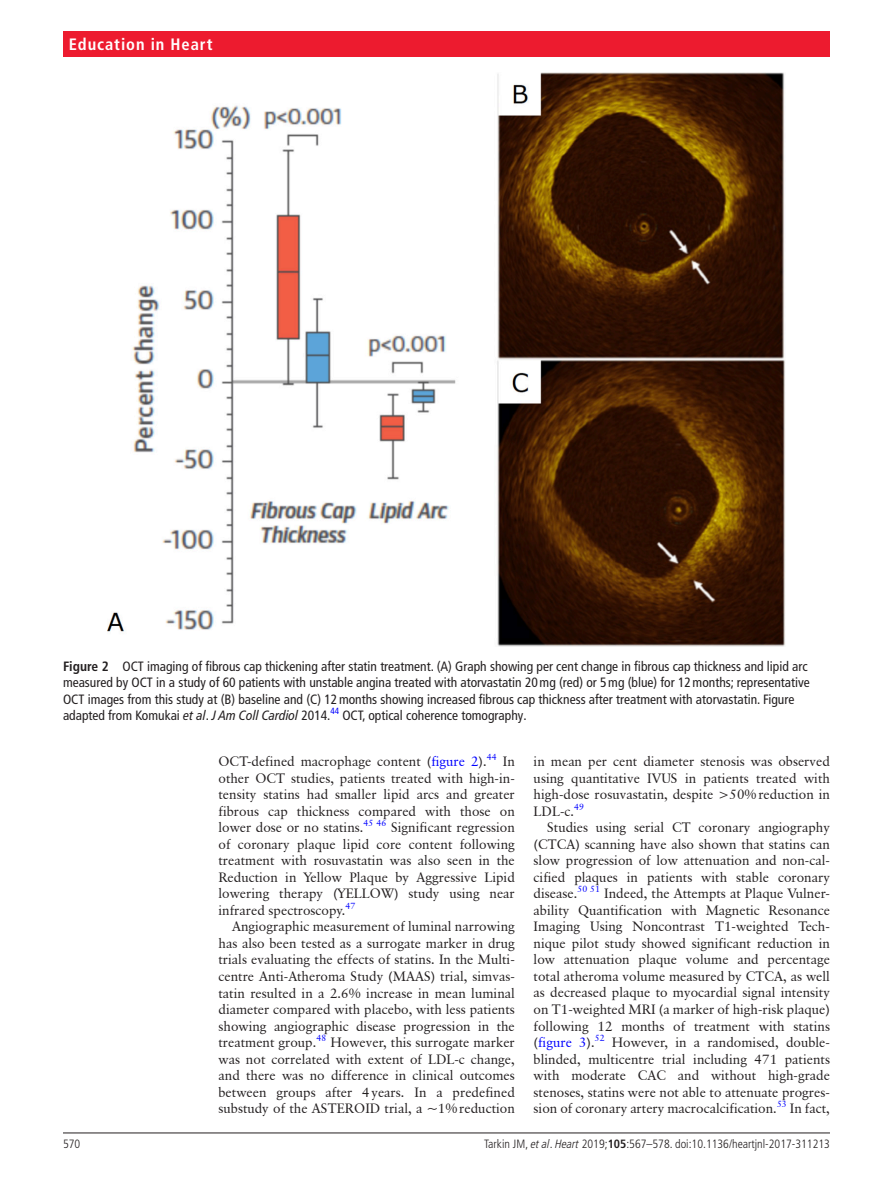
<style>
.page{position:relative;width:893px;height:1191px;background:#fff}
.page>*{position:absolute;margin:0;border:0;box-sizing:border-box;transform-origin:0 0}
.t1{font:700 condensed 16.5px "Frutiger LT Pro";letter-spacing:.055em;color:#fff}
.t2{font:13.5px/16.5px "Classical Garamond BT";color:#231f20;text-align:justify}
.t3{font:condensed 13.5px/16.5px "Frutiger LT Pro";color:#231f20}
.t4{font:300 condensed 12px "Frutiger LT Pro";color:#231f20}
.s1{font-weight:700}
.s2{font-style:italic}
.s3{color:#00f}
</style>
<div class="page">
<hr style="left:63px;top:1132px;width:767px;height:1px;background:#231f20">
<div style="left:63px;top:31px;width:767px;height:25px;background:#ed1b2f"></div>
<img style="left:108px;top:72px;width:677px;height:574px">
<p class="t1" style="left:69px;top:34px;width:145px">Education in Heart</p>
<p class="t3" style="left:63px;top:658px;width:748px"><span class="s1">Figure 2</span> OCT imaging of fibrous cap thickening after statin treatment. (A) Graph showing per cent change in fibrous cap thickness and lipid arc measured by OCT in a study of 60 patients with unstable angina treated with atorvastatin 20mg (red) or 5mg (blue) for 12months; representative OCT images from this study at (B) baseline and (C) 12months showing increased fibrous cap thickness after treatment with atorvastatin. Figure adapted from Komukai <span class="s2">et al</span>. <span class="s2">J Am Coll Cardiol</span> 2014.<sup>44</sup> OCT, optical coherence tomography.</p>
<p class="t2" style="left:219px;top:753px;width:298px">OCT-defined macrophage content (<span class="s3">figure 2</span>).<sup>44</sup> In other OCT studies, patients treated with high-in&shy;tensity statins had smaller lipid arcs and greater fibrous cap thickness compared with those on lower dose or no statins.<sup>45</sup> <sup>46</sup> Significant regression of coronary plaque lipid core content following treatment with rosuvastatin was also seen in the Reduction in Yellow Plaque by Aggressive Lipid lowering therapy (YELLOW) study using near infrared spectroscopy.<sup>47</sup></p>
<p class="t2" style="left:219px;top:918px;width:298px;text-indent:14px">Angiographic measurement of luminal narrowing has also been tested as a surrogate marker in drug trials evaluating the effects of statins. In the Multi&shy;centre Anti-Atheroma Study (MAAS) trial, simvas&shy;tatin resulted in a 2.6% increase in mean luminal diameter compared with placebo, with less patients showing angiographic disease progression in the treatment group.<sup>48</sup> However, this surrogate marker was not correlated with extent of LDL-c change, and there was no difference in clinical outcomes between groups after 4years. In a predefined substudy of the ASTEROID trial, a ~1%reduction</p>
<p class="t2" style="left:534px;top:753px;width:298px">in mean per cent diameter stenosis was observed using quantitative IVUS in patients treated with high-dose rosuvastatin, despite &gt;50%reduction in LDL-c.<sup>49</sup></p>
<p class="t2" style="left:534px;top:819px;width:298px;text-indent:14px">Studies using serial CT coronary angiography (CTCA) scanning have also shown that statins can slow progression of low attenuation and non-cal&shy;cified plaques in patients with stable coronary disease.<sup>50</sup> <sup>51</sup> Indeed, the Attempts at Plaque Vulner&shy;ability Quantification with Magnetic Resonance Imaging Using Noncontrast T1-weighted Tech&shy;nique pilot study showed significant reduction in low attenuation plaque volume and percentage total atheroma volume measured by CTCA, as well as decreased plaque to myocardial signal intensity on T1-weighted MRI (a marker of high-risk plaque) following 12 months of treatment with statins (<span class="s3">figure 3</span>).<sup>52</sup> However, in a randomised, double&shy;blinded, multicentre trial including 471 patients with moderate CAC and without high-grade stenoses, statins were not able to attenuate progres&shy;sion of coronary artery macrocalcification.<sup>53</sup> In fact,</p>
<p class="t4" style="left:63px;top:1136px;width:19px">570</p>
<p class="t4" style="left:484px;top:1136px;width:347px">Tarkin JM, <span class="s2">et al</span>. <span class="s2">Heart</span> 2019;<span class="s1">105</span>:567–578. doi:10.1136/heartjnl-2017-311213</p>
</div>
